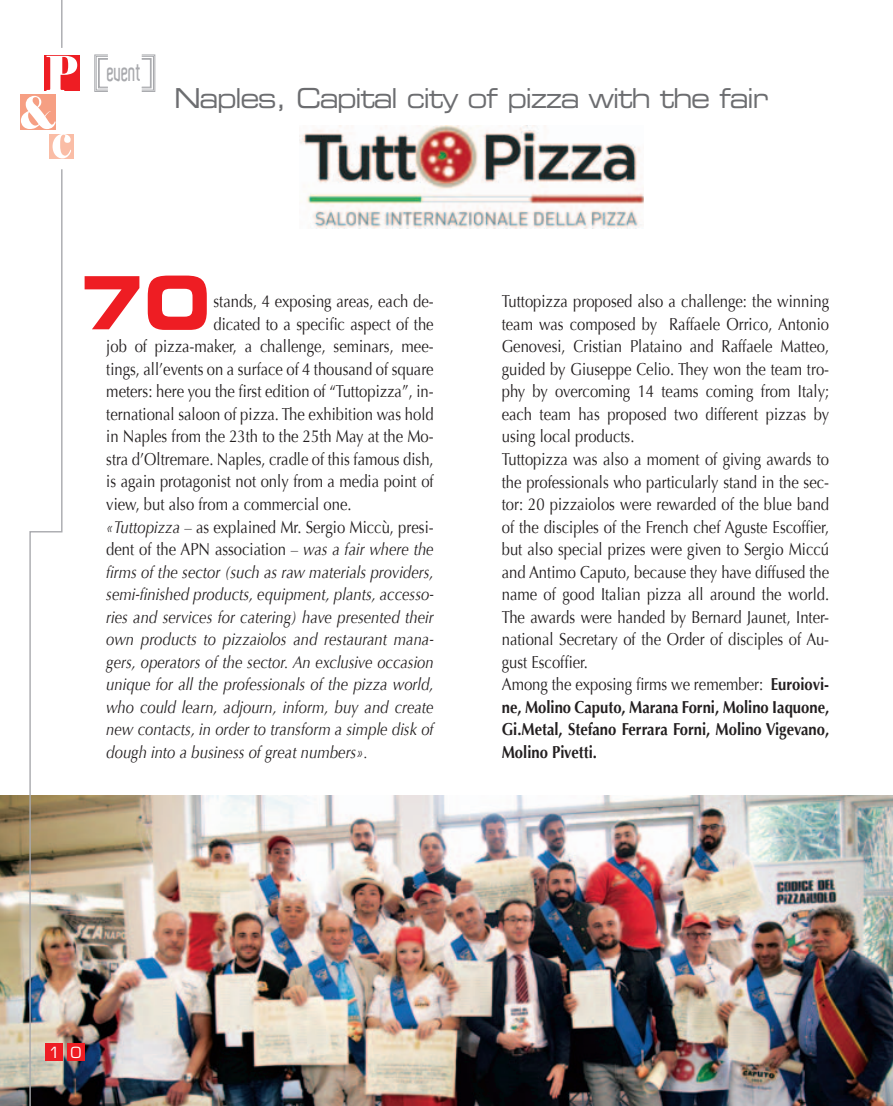
<style>
.page{position:relative;width:893px;height:1106px;background:#fff}
.page>*{position:absolute;margin:0;border:0;box-sizing:border-box;transform-origin:0 0}
.t1{font:73.5px "Eurostile Bold Extended Two";color:#ee1d23;scale:.9 1}
.t2{font:27.5px "Eurostile Extended Two";letter-spacing:-.06em;color:#6c6d70;scale:.9 1}
.t3{font:600 25.5px "Aldo";letter-spacing:-.01em;color:#a8a9ad;scale:.68 1}
.t4{font:17.25px/22.5px "Optima";color:#231f20;scale:.86 1}
.t5{font:italic 17.25px "Optima";color:#231f20;scale:.86 1}
.t6{font:15px "Eurostile";color:#fff}
.s1{font-style:italic}
.s2{font-weight:700}
</style>
<div class="page">
<img style="left:0;top:795px;width:893px;height:311px">
<div style="left:142px;top:55px;width:13px;height:37px;border:1px solid #a8a9ad"></div>
<svg style="left:141px;top:55px;width:13px;height:36px"></svg>
<div style="left:142px;top:58px;width:9px;height:30px;border:1px solid #a8a9ad"></div>
<div style="left:95px;top:55px;width:13px;height:37px;border:1px solid #a8a9ad"></div>
<svg style="left:95px;top:55px;width:13px;height:36px"></svg>
<div style="left:98px;top:58px;width:10px;height:30px;border:1px solid #a8a9ad"></div>
<div style="left:67px;top:1044px;width:17px;height:17px;background:#ee1d23"></div>
<hr style="left:61px;top:0;width:1px;height:48px;background:#a8a9ad">
<svg style="left:29px;top:169px;width:34px;height:937px"></svg>
<div style="left:44px;top:56px;width:35px;height:35px;background:#ee1d23"></div>
<svg style="left:21px;top:56px;width:56px;height:102px"></svg>
<img style="left:299px;top:126px;width:344px;height:102px">
<h3 class="t3" style="left:107px;top:59px;width:52px">event</h3>
<h2 class="t2" style="left:174px;top:88px;width:662px">Naples, Capital city of pizza with the fair</h2>
<h1 class="t1" style="left:79px;top:276px;width:147px">70</h1>
<p class="t4" style="left:213px;top:290px;width:258px">stands, 4 exposing areas, each de-</p>
<p class="t4" style="left:213px;top:313px;width:258px">dicated to a specific aspect of the</p>
<p class="t4" style="left:106px;top:335px;width:382px">job of pizza-maker, a challenge, seminars, mee-</p>
<p class="t4" style="left:106px;top:358px;width:382px">tings, all’events on a surface of 4 thousand of square</p>
<p class="t4" style="left:106px;top:380px;width:382px">meters: here you the first edition of “Tuttopizza”, in-</p>
<p class="t4" style="left:106px;top:403px;width:382px">ternational saloon of pizza. The exhibition was hold</p>
<p class="t4" style="left:106px;top:425px;width:382px">in Naples from the 23th to the 25th May at the Mo-</p>
<p class="t4" style="left:106px;top:448px;width:382px">stra d’Oltremare. Naples, cradle of this famous dish,</p>
<p class="t4" style="left:106px;top:470px;width:382px">is again protagonist not only from a media point of</p>
<p class="t4" style="left:106px;top:493px;width:287px">view, but also from a commercial one.</p>
<p class="t4" style="left:106px;top:515px;width:382px"><span class="s1">«Tuttopizza</span> – as explained Mr. Sergio Miccù, presi-</p>
<p class="t4" style="left:106px;top:538px;width:382px">dent of the APN association – <span class="s1">was a fair where the</span></p>
<p class="t5" style="left:106px;top:561px;width:382px">firms of the sector (such as raw materials providers,</p>
<p class="t5" style="left:106px;top:584px;width:382px">semi-finished products, equipment, plants, accesso-</p>
<p class="t5" style="left:106px;top:606px;width:382px">ries and services for catering) have presented their</p>
<p class="t5" style="left:106px;top:629px;width:382px">own products to pizzaiolos and restaurant mana-</p>
<p class="t5" style="left:106px;top:651px;width:382px">gers, operators of the sector. An exclusive occasion</p>
<p class="t5" style="left:106px;top:674px;width:382px">unique for all the professionals of the pizza world,</p>
<p class="t5" style="left:106px;top:696px;width:382px">who could learn, adjourn, inform, buy and create</p>
<p class="t5" style="left:106px;top:719px;width:382px">new contacts, in order to transform a simple disk of</p>
<p class="t5" style="left:106px;top:741px;width:306px">dough into a business of great numbers».</p>
<p class="t4" style="left:502px;top:290px;width:382px">Tuttopizza proposed also a challenge: the winning team was composed by Raffaele Orrico, Antonio Genovesi, Cristian Plataino and Raffaele Matteo, guided by Giuseppe Celio. They won the team tro&shy;phy by overcoming 14 teams coming from Italy; each team has proposed two different pizzas by using local products.<br>Tuttopizza was also a moment of giving awards to the professionals who particularly stand in the sec&shy;tor: 20 pizzaiolos were rewarded of the blue band of the disciples of the French chef Aguste Escoffier, but also special prizes were given to Sergio Miccú and Antimo Caputo, because they have diffused the name of good Italian pizza all around the world.<br>The awards were handed by Bernard Jaunet, Inter&shy;national Secretary of the Order of disciples of Au&shy;gust Escoffier.<br>Among the exposing firms we remember: <span class="s2">Euroiovi&shy;ne, Molino Caputo, Marana Forni, Molino Iaquone, Gi.Metal, Stefano Ferrara Forni, Molino Vigevano, Molino Pivetti.</span></p>
<p class="t6" style="left:49px;top:1047px;width:34px">1 0</p>
</div>
